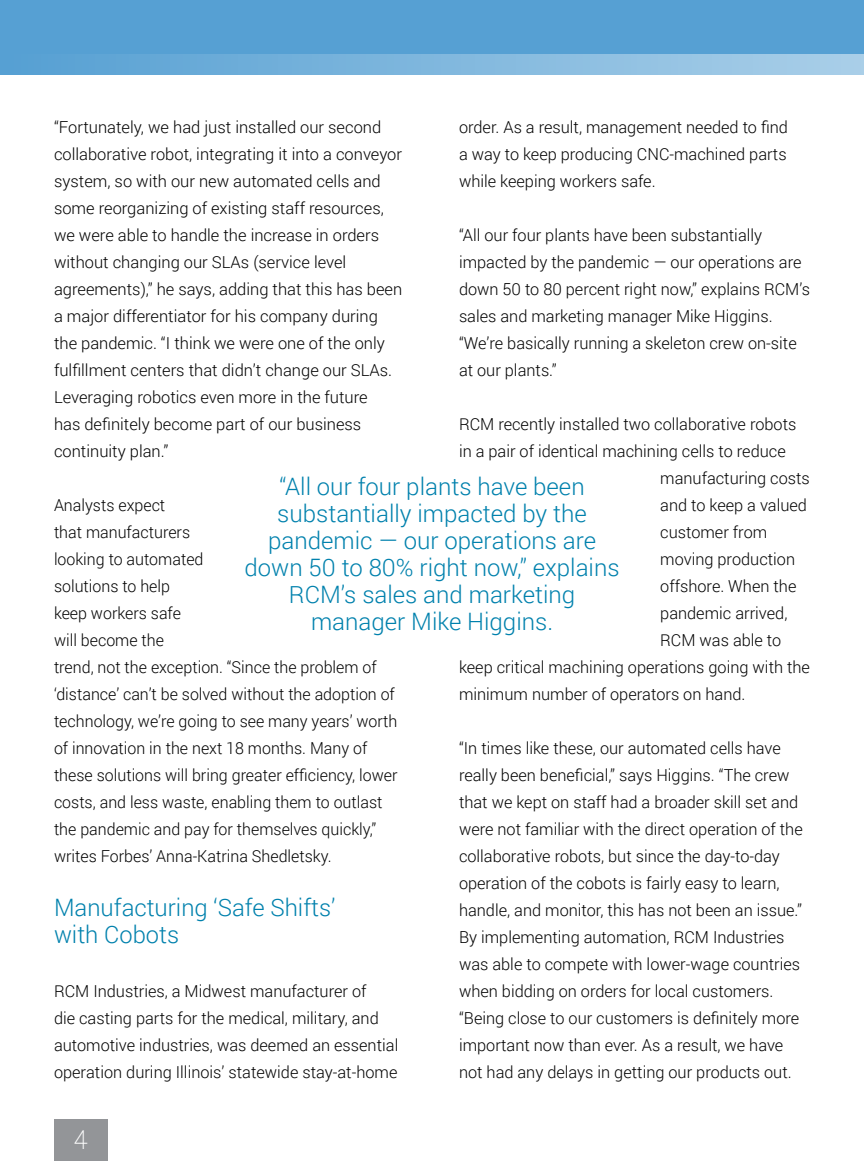
<style>
.page{position:relative;width:864px;height:1161px;background:#fff}
.page>*{position:absolute;margin:0;border:0;box-sizing:border-box;transform-origin:0 0}
.t1{font:300 24px/27px "Roboto";color:#0081ad}
.t2{font:300 24px "Cooper Hewitt";color:#fff}
.t3{font:300 16.5px/27px "Roboto";color:#000}
</style>
<div class="page">
<div style="left:54px;top:1119px;width:54px;height:42px;background:#939598"></div>
<div style="left:0;top:0;width:864px;height:54px;background:#56a0d3"></div>
<svg style="left:0;top:54px;width:864px;height:21px;background:#7fb6dd"></svg>
<p class="t3" style="left:459px;top:113px;width:331px;text-align:justify">order. As a result, management needed to find a way to keep producing CNC-machined parts while keeping workers safe.</p>
<p class="t3" style="left:459px;top:221px;width:353px">“All our four plants have been substantially impacted by the pandemic — our operations are down 50 to 80 percent right now,” explains RCM’s sales and marketing manager Mike Higgins. “We’re basically running a skeleton crew on-site at our plants.”</p>
<p class="t3" style="left:459px;top:410px;width:339px">RCM recently installed two collaborative robots</p>
<p class="t3" style="left:459px;top:437px;width:328px">in a pair of identical machining cells to reduce</p>
<p class="t3" style="left:660px;top:464px;width:151px">manufacturing costs</p>
<p class="t3" style="left:660px;top:491px;width:148px">and to keep a valued</p>
<p class="t3" style="left:660px;top:518px;width:108px">customer from</p>
<p class="t3" style="left:660px;top:545px;width:136px">moving production</p>
<p class="t3" style="left:660px;top:572px;width:138px">offshore. When the</p>
<p class="t3" style="left:660px;top:599px;width:129px">pandemic arrived,</p>
<p class="t3" style="left:660px;top:626px;width:123px">RCM was able to</p>
<p class="t3" style="left:459px;top:653px;width:353px">keep critical machining operations going with the</p>
<p class="t3" style="left:459px;top:680px;width:288px">minimum number of operators on hand.</p>
<p class="t3" style="left:459px;top:734px;width:345px">“In times like these, our automated cells have really been beneficial,” says Higgins. “The crew that we kept on staff had a broader skill set and were not familiar with the direct operation of the collaborative robots, but since the day-to-day operation of the cobots is fairly easy to learn, handle, and monitor, this has not been an issue.” By implementing automation, RCM Industries was able to compete with lower-wage countries when bidding on orders for local customers. “Being close to our customers is definitely more important now than ever. As a result, we have not had any delays in getting our products out.</p>
<p class="t3" style="left:54px;top:113px;width:350px">“Fortunately, we had just installed our second collaborative robot, integrating it into a conveyor system, so with our new automated cells and some reorganizing of existing staff resources, we were able to handle the increase in orders without changing our SLAs (service level agreements),” he says, adding that this has been a major differentiator for his company during the pandemic. “I think we were one of the only fulfillment centers that didn’t change our SLAs.<br>Leveraging robotics even more in the future<br>has definitely become part of our business continuity plan.”</p>
<p class="t3" style="left:54px;top:491px;width:345px">Analysts expect<br>that manufacturers<br>looking to automated<br>solutions to help<br>keep workers safe<br>will become the<br>trend, not the exception. “Since the problem of ‘distance’ can’t be solved without the adoption of technology, we’re going to see many years’ worth of innovation in the next 18 months. Many of these solutions will bring greater efficiency, lower costs, and less waste, enabling them to outlast the pandemic and pay for themselves quickly,” writes Forbes’ Anna-Katrina Shedletsky.</p>
<h1 class="t1" style="left:54px;top:894px;width:283px">Manufacturing ‘Safe Shifts’ with Cobots</h1>
<h1 class="t1" style="left:245px;top:472px;width:377px;text-align:center">“All our four plants have been substantially impacted by the pandemic — our operations are down 50 to 80% right now,” explains<br>RCM’s sales and marketing manager Mike Higgins.</h1>
<p class="t3" style="left:54px;top:977px;width:346px">RCM Industries, a Midwest manufacturer of<br>die casting parts for the medical, military, and automotive industries, was deemed an essential operation during Illinois’ statewide stay-at-home</p>
<h1 class="t2" style="left:74px;top:1126px;width:16px">4</h1>
</div>
